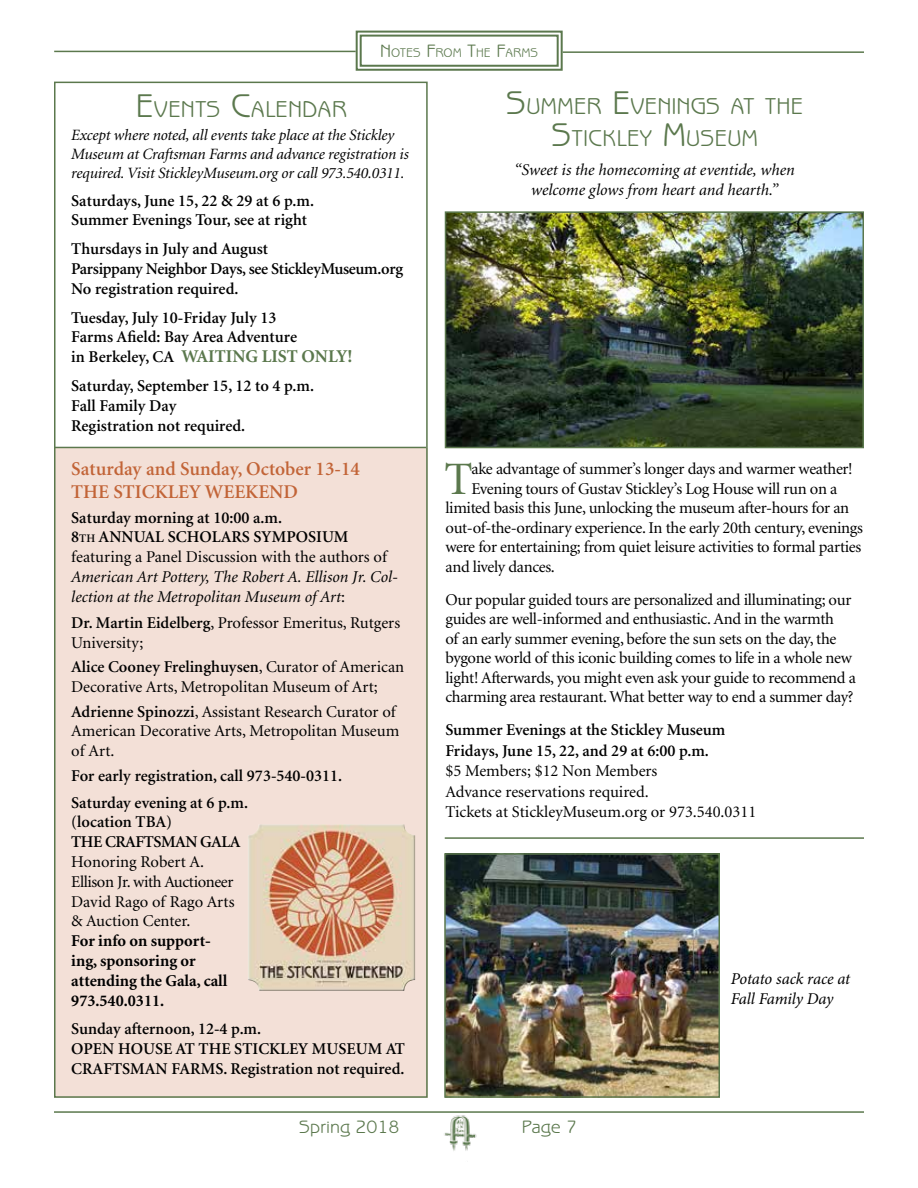
<style>
.page{position:relative;width:918px;height:1188px;background:#fff}
.page>*{position:absolute;margin:0;border:0;box-sizing:border-box;transform-origin:0 0}
.t1{font:46.5px "Minion";color:#5b784d}
.t2{font:23.1px/32.2px "Benguiat Gothic";color:#5b784d;text-align:center}
.t3{font:600 19.5px/23.4px "Minion";color:#c26437}
.t4{font:18px "Benguiat Gothic";color:#5b784d}
.t5{font:700 18px "Minion";color:#5b784d}
.t6{font:16.5px/19.5px "Minion";letter-spacing:-.02em;color:#000}
.t7{font:600 16.5px/19.8px "Minion";color:#000}
.t8{font:16.5px/19.8px "Minion";color:#000}
.t9{font:italic 16.5px/19.8px "Minion";color:#000}
.t10{font:700 16.5px/19.8px "Minion";color:#000}
.t11{font:italic 16.5px/19.8px "Minion Pro";letter-spacing:-.01em;color:#000}
.t12{font:italic 15.75px/18.9px "Minion";letter-spacing:-.01em;color:#000}
.t13{font:12.6px "Benguiat Gothic";color:#5b784d}
.s1{font-size:18px}
.s2{font-size:33px}
.s3{font-weight:700;font-size:18px;color:#5b784d}
.s4{font-size:11.55px}
.s5{font-weight:400}
.s6{font-style:normal}
.s7{font-weight:600}
</style>
<div class="page">
<div style="left:54px;top:448px;width:374px;height:650px;background:#f3e0d7"></div>
<div style="left:54px;top:82px;width:374px;height:1016px;border:2px solid #5b784d"></div>
<hr style="left:54px;top:51px;width:302px;height:1px;background:#5b784d">
<svg style="left:355px;top:30px;width:208px;height:41px"></svg>
<div style="left:360px;top:35px;width:199px;height:32px;border:2px solid #5b784d"></div>
<hr style="left:563px;top:51px;width:301px;height:2px;background:#5b784d">
<img style="left:444px;top:1115px;width:33px;height:36px">
<hr style="left:54px;top:1111px;width:810px;height:2px;background:#5b784d">
<img style="left:248px;top:824px;width:167px;height:167px">
<img style="left:448px;top:214px;width:413px;height:231px">
<div style="left:445px;top:211px;width:419px;height:237px;border:2px solid #5b784d"></div>
<hr style="left:54px;top:447px;width:372px;height:1px;background:#5b784d">
<img style="left:447px;top:856px;width:270px;height:239px">
<div style="left:444px;top:853px;width:276px;height:245px;border:2px solid #5b784d"></div>
<hr style="left:445px;top:837px;width:419px;height:2px;background:#5b784d">
<p class="t13" style="left:380px;top:46px;width:160px"><span class="s1">N</span>OTES <span class="s1">F</span>ROM <span class="s1">T</span>HE <span class="s1">F</span>ARMS</p>
<h2 class="t2" style="left:136px;top:93px;width:213px"><span class="s2">E</span>VENTS <span class="s2">C</span>ALENDAR</h2>
<p class="t12" style="left:71px;top:126px;width:339px">Except where noted, all events take place at the Stickley<br>Museum at Craftsman Farms and advance registration is required. Visit StickleyMuseum.org or call 973.540.0311.</p>
<p class="t7" style="left:71px;top:191px;width:244px">Saturdays, June 15, 22 &amp; 29 at 6 p.m.<br>Summer Evenings Tour, see at right</p>
<p class="t7" style="left:71px;top:240px;width:333px">Thursdays in July and August<br>Parsippany Neighbor Days, see StickleyMuseum.org<br>No registration required.</p>
<p class="t7" style="left:71px;top:308px;width:227px">Tuesday, July 10-Friday July 13<br>Farms Afield: Bay Area Adventure in Berkeley, CA <span class="s3">WAITIN</span></p>
<p class="t5" style="left:245px;top:347px;width:69px">G LISTONLY</p>
<p class="t5" style="left:348px;top:347px;width:6px">!</p>
<p class="t7" style="left:71px;top:376px;width:244px">Saturday, September 15, 12 to 4 p.m.<br>Fall Family Day<br>Registration not required.</p>
<p class="t3" style="left:71px;top:457px;width:290px">Saturday and Sunday, October 13-14<br>The Stickley Weekend</p>
<p class="t7" style="left:71px;top:508px;width:317px">Saturday morning at 10:00 a.m.<br>8<span class="s4">th</span> Annual Scholars Symposium <span class="s5">featuring a Panel Discussion with the authors of</span></p>
<p class="t9" style="left:71px;top:567px;width:328px">American Art Pottery, The Robert A. Ellison Jr. Col&shy;lection at the Metropolitan Museum of Art<span class="s6">:</span></p>
<p class="t8" style="left:71px;top:614px;width:330px"><span class="s7">Dr. Martin Eidelberg</span>, Professor Emeritus, Rutgers<br>University;</p>
<p class="t8" style="left:71px;top:658px;width:334px"><span class="s7">Alice Cooney Frelinghuysen</span>, Curator of American<br>Decorative Arts, Metropolitan Museum of Art;</p>
<p class="t8" style="left:71px;top:702px;width:329px"><span class="s7">Adrienne Spinozzi</span>, Assistant Research Curator of<br>American Decorative Arts, Metropolitan Museum of Art.</p>
<p class="t7" style="left:71px;top:762px;width:272px;line-height:27px">For early registration, call 973-540-0311.<br>Saturday evening at 6 p.m.</p>
<p class="t7" style="left:71px;top:813px;width:102px">(location TBA)<br>The Crafts</p>
<p class="t7" style="left:161px;top:833px;width:78px">man Gala</p>
<p class="t6" style="left:71px;top:853px;width:165px">Honoring Robert A.<br>Ellison Jr. with Auctioneer<br>David Rago of Rago Arts &amp; Auction Center.</p>
<p class="t10" style="left:71px;top:932px;width:158px">For info on support&shy;ing, sponsoring or attending the Gala, call<br>973.540.0311.</p>
<p class="t7" style="left:71px;top:1020px;width:325px">Sunday afternoon, 12-4 p.m.<br>Open House at the Stickley Museum at<br>Crafts</p>
<p class="t7" style="left:130px;top:1059px;width:276px">man Farms. Registration not required.</p>
<h2 class="t2" style="left:506px;top:90px;width:299px"><span class="s2">S</span>UMMER <span class="s2">E</span>VENINGS AT THE<br><span class="s2">S</span>TICKLEY <span class="s2">M</span>USEUM</h2>
<p class="t9" style="left:515px;top:160px;width:282px;text-align:center">“Sweet is the homecoming at eventide, when welcome glows from heart and hearth.”</p>
<h1 class="t1" style="left:444px;top:456px;width:30px">T</h1>
<p class="t6" style="left:472px;top:460px;width:383px">ake advantage of summer’s longer days and warmer weather!</p>
<p class="t6" style="left:472px;top:479px;width:367px">Evening tours of Gustav Stickley’s Log House will run on a</p>
<p class="t6" style="left:445px;top:499px;width:405px">limited basis this June, unlocking the museum after-hours for an</p>
<p class="t6" style="left:445px;top:518px;width:419px">out-of-the-ordinary experience. In the early 20th century, evenings</p>
<p class="t6" style="left:445px;top:538px;width:417px">were for entertaining; from quiet leisure activities to formal parties</p>
<p class="t6" style="left:445px;top:558px;width:111px">and lively dances.</p>
<p class="t6" style="left:445px;top:591px;width:412px">Our popular guided tours are personalized and illuminating; our guides are well-informed and enthusiastic. And in the warmth<br>of an early summer evening, before the sun sets on the day, the bygone world of this iconic building comes to life in a whole new light! Afterwards, you might even ask your guide to recommend a charming area restaurant. What better way to end a summer day?</p>
<p class="t7" style="left:445px;top:720px;width:281px;line-height:20.4px">Summer Evenings at the Stickley Museum<br>Fridays, June 15, 22, and 29 at 6:00 p.m.</p>
<p class="t8" style="left:445px;top:761px;width:312px;line-height:20.4px">$5 Members; $12 Non Members<br>Advance reservations required.<br>Tickets at StickleyMuseum.org or 973.540.0311</p>
<p class="t11" style="left:731px;top:969px;width:121px">Potato sack race at<br>Fall Family Day</p>
<p class="t4" style="left:299px;top:1117px;width:102px">Spring 2018</p>
<p class="t4" style="left:522px;top:1117px;width:57px">Page 7</p>
</div>
